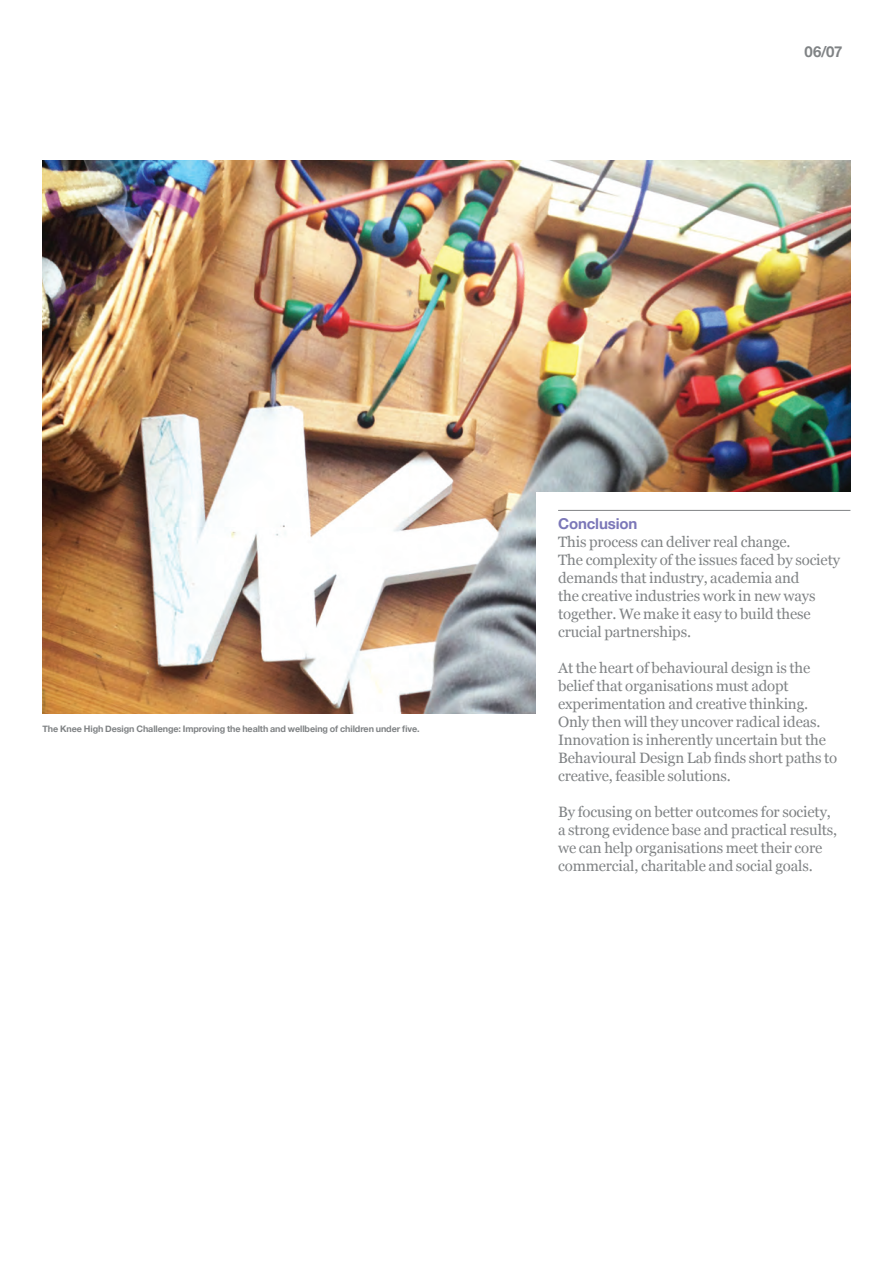
<style>
.page{position:relative;width:893px;height:1263px;background:#fff}
.page>*{position:absolute;margin:0;border:0;box-sizing:border-box;transform-origin:0 0}
.I_body_text{font:15px/18px "Georgia";letter-spacing:-.01em;color:#808385}
.I_body_heading{font:700 15px "Helvetica Neue";letter-spacing:-.01em;color:#7b77b8}
.BC_boilerplate{font:700 15px "Helvetica Neue";color:#808385}
.I_photo_caption{font:700 9px "Helvetica Neue";letter-spacing:-.01em;color:#808385}
</style>
<div class="page">
<img style="left:43px;top:160px;width:807px;height:553px">
<div style="left:536px;top:493px;width:348px;height:584px;background:#fff"></div>
<hr style="left:558px;top:510px;width:292px;height:1px;background:#808285">
<p class="BC_boilerplate" style="left:805px;top:38px;width:39px">06/07</p>
<p class="I_photo_caption" style="left:43px;top:721px;width:379px">The Knee High Design Challenge: Improving the health and wellbeing of children under five.</p>
<p class="I_body_heading" style="left:558px;top:510px;width:81px">Conclusion</p>
<p class="I_body_text" style="left:558px;top:533px;width:283px">This process can deliver real change.<br>The complexity of the issues faced by society demands that industry, academia and<br>the creative industries work in new ways together. We make it easy to build these crucial partnerships.</p>
<p class="I_body_text" style="left:558px;top:659px;width:281px">At the heart of behavioural design is the belief that organisations must adopt experimentation and creative thinking.<br>Only then will they uncover radical ideas.<br>Innovation is inherently uncertain but the Behavioural Design Lab finds short paths to creative, feasible solutions.</p>
<p class="I_body_text" style="left:558px;top:803px;width:281px">By focusing on better outcomes for society, a strong evidence base and practical results, we can help organisations meet their core commercial, charitable and social goals.</p>
</div>
